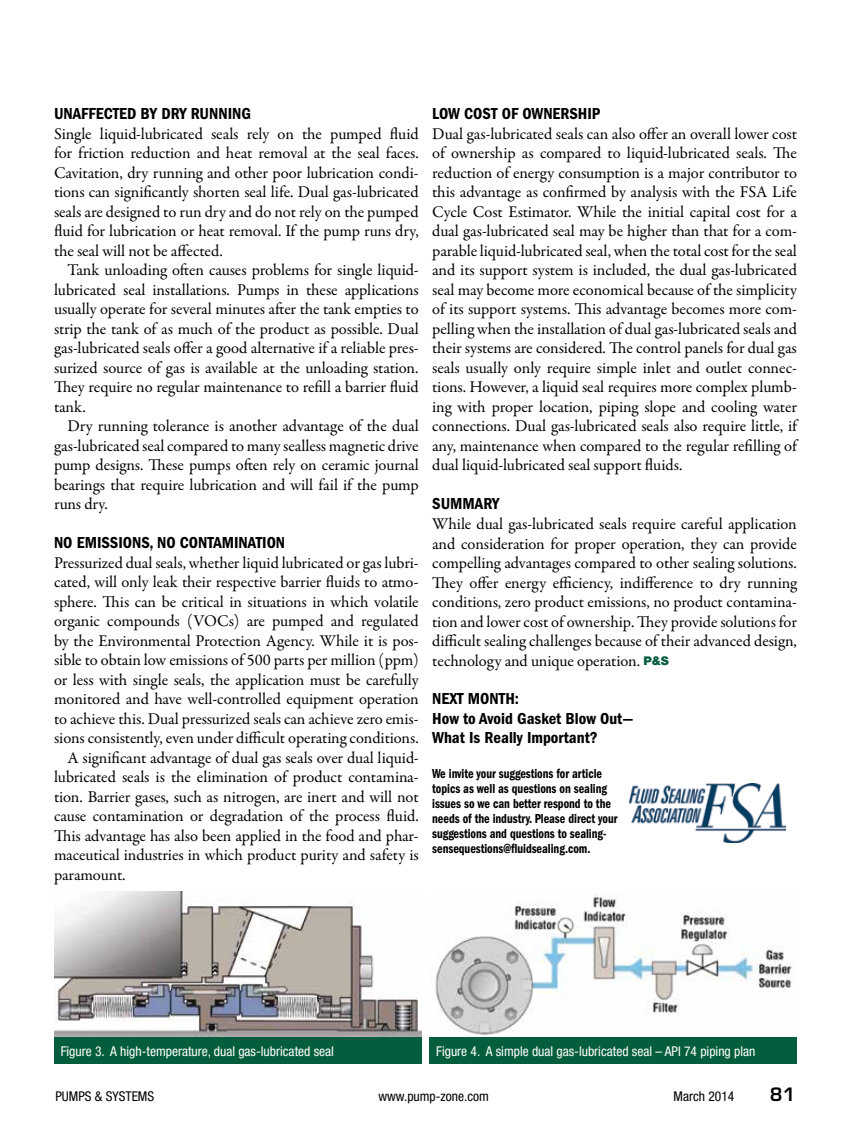
<style>
.page{position:relative;width:851px;height:1134px;background:#fff}
.page>*{position:absolute;margin:0;border:0;box-sizing:border-box;transform-origin:0 0}
.t1{font:600 18px "Eurostile LT Std";color:#000}
.t2{font:16.5px/19.5px "Garamond Premr Pro";letter-spacing:-.005em;color:#000;text-align:justify}
.t3{font:16.5px/19.5px "ITC Franklin Gothic Std Dm Cd";color:#000}
.t4{font:13.5px/15px "ITC Franklin Gothic Std Dm Cd";letter-spacing:-.005em;color:#000;scale:.9 1}
.t5{font:condensed 13.5px "Helvetica Neue LT Std";color:#fff}
.t6{font:condensed 13.5px "Helvetica Neue LT Std";color:#000}
.s1{font-family:"Helvetica Neue LT Std";font-weight:900;font-size:12px;color:#045d3c}
</style>
<div class="page">
<img style="left:629px;top:783px;width:156px;height:60px">
<img style="left:54px;top:891px;width:367px;height:146px">
<img style="left:435px;top:894px;width:357px;height:141px">
<div style="left:54px;top:1037px;width:367px;height:27px;background:#045d3c"></div>
<div style="left:429px;top:1037px;width:367px;height:27px;background:#045d3c"></div>
<p class="t3" style="left:54px;top:104px;width:198px">UNAFFECTED BY DRY RUNNING</p>
<p class="t2" style="left:54px;top:124px;width:366px">Single liquid-lubricated seals rely on the pumped fluid for friction reduction and heat removal at the seal faces.<br>Cavitation, dry running and other poor lubrication condi&shy;tions can significantly shorten seal life. Dual gas-lubricated seals are designed to run dry and do not rely on the pumped fluid for lubrication or heat removal. If the pump runs dry, the seal will not be affected.</p>
<p class="t2" style="left:54px;top:261px;width:366px;text-indent:13px">Tank unloading often causes problems for single liquid&shy;lubricated seal installations. Pumps in these applications usually operate for several minutes after the tank empties to strip the tank of as much of the product as possible. Dual gas-lubricated seals offer a good alternative if a reliable pres&shy;surized source of gas is available at the unloading station.<br>They require no regular maintenance to refill a barrier fluid tank.</p>
<p class="t2" style="left:54px;top:417px;width:366px;text-indent:13px">Dry running tolerance is another advantage of the dual gas-lubricated seal compared to many sealless magnetic drive pump designs. These pumps often rely on ceramic journal bearings that require lubrication and will fail if the pump runs dry.</p>
<p class="t3" style="left:54px;top:533px;width:233px">NO EMISSIONS, NO CONTAMINATION</p>
<p class="t2" style="left:54px;top:553px;width:366px">Pressurized dual seals, whether liquid lubricated or gas lubri-</p>
<p class="t2" style="left:54px;top:573px;width:366px">cated, will only leak their respective barrier fluids to atmo-</p>
<p class="t2" style="left:54px;top:592px;width:366px">sphere. This can be critical in situations in which volatile</p>
<p class="t2" style="left:54px;top:612px;width:366px">organic compounds (VOCs) are pumped and regulated</p>
<p class="t2" style="left:54px;top:631px;width:366px">by the Environmental Protection Agency. While it is pos-</p>
<p class="t2" style="left:54px;top:651px;width:366px">sible to obtain low emissions of 500 parts per million (ppm)</p>
<p class="t2" style="left:54px;top:670px;width:366px">or less with single seals, the application must be carefully</p>
<p class="t2" style="left:54px;top:690px;width:366px">monitored and have well-controlled equipment operation</p>
<p class="t2" style="left:54px;top:709px;width:366px">to achieve this. Dual pressurized seals can achieve zero emis-</p>
<p class="t2" style="left:54px;top:729px;width:366px">sions consistently, even under difficult operating conditions.</p>
<p class="t2" style="left:67px;top:748px;width:353px">A significant advantage of dual gas seals over dual liquid-</p>
<p class="t2" style="left:54px;top:768px;width:366px">lubricated seals is the elimination of product contamina-</p>
<p class="t2" style="left:54px;top:787px;width:366px">tion. Barrier gases, such as nitrogen, are inert and will not</p>
<p class="t2" style="left:54px;top:807px;width:366px">cause contamination or degradation of the process fluid.</p>
<p class="t2" style="left:54px;top:826px;width:366px">This advantage has also been applied in the food and phar-</p>
<p class="t2" style="left:54px;top:846px;width:366px">maceutical industries in which product purity and safety is</p>
<p class="t2" style="left:54px;top:865px;width:73px">paramount.</p>
<p class="t3" style="left:432px;top:104px;width:170px">LOW COST OF OWNERSHIP</p>
<p class="t2" style="left:432px;top:124px;width:366px">Dual gas-lubricated seals can also offer an overall lower cost of ownership as compared to liquid-lubricated seals. The reduction of energy consumption is a major contributor to this advantage as confirmed by analysis with the FSA Life Cycle Cost Estimator. While the initial capital cost for a dual gas-lubricated seal may be higher than that for a com&shy;parable liquid-lubricated seal, when the total cost for the seal and its support system is included, the dual gas-lubricated seal may become more economical because of the simplicity of its support systems. This advantage becomes more com&shy;pelling when the installation of dual gas-lubricated seals and their systems are considered. The control panels for dual gas seals usually only require simple inlet and outlet connec&shy;tions. However, a liquid seal requires more complex plumb&shy;ing with proper location, piping slope and cooling water connections. Dual gas-lubricated seals also require little, if any, maintenance when compared to the regular refilling of dual liquid-lubricated seal support fluids.</p>
<p class="t3" style="left:432px;top:494px;width:69px">SUMMARY</p>
<p class="t2" style="left:432px;top:514px;width:366px">While dual gas-lubricated seals require careful application and consideration for proper operation, they can provide compelling advantages compared to other sealing solutions.<br>They offer energy efficiency, indifference to dry running conditions, zero product emissions, no product contamina&shy;tion and lower cost of ownership. They provide solutions for difficult sealing challenges because of their advanced design, technology and unique operation. <span class="s1">P&amp;S</span></p>
<p class="t3" style="left:432px;top:689px;width:202px">NEXT MONTH:<br>How to Avoid Gasket Blow Out—<br>What Is Really Important?</p>
<p class="t4" style="left:432px;top:766px;width:207px">We invite your suggestions for article topics as well as questions on sealing issues so we can better respond to the needs of the industry. Please direct your suggestions and questions to sealing&shy;sensequestions@fluidsealing.com.</p>
<p class="t5" style="left:61px;top:1043px;width:275px">Figure 3. A high-temperature, dual gas-lubricated seal</p>
<p class="t5" style="left:436px;top:1043px;width:320px">Figure 4. A simple dual gas-lubricated seal – API 74 piping plan</p>
<p class="t6" style="left:55px;top:1088px;width:100px">PUMPS &amp; SYSTEMS</p>
<p class="t6" style="left:378px;top:1088px;width:112px">www.pump-zone.com</p>
<p class="t6" style="left:673px;top:1088px;width:62px">March 2014</p>
<p class="t1" style="left:770px;top:1083px;width:27px">81</p>
</div>
